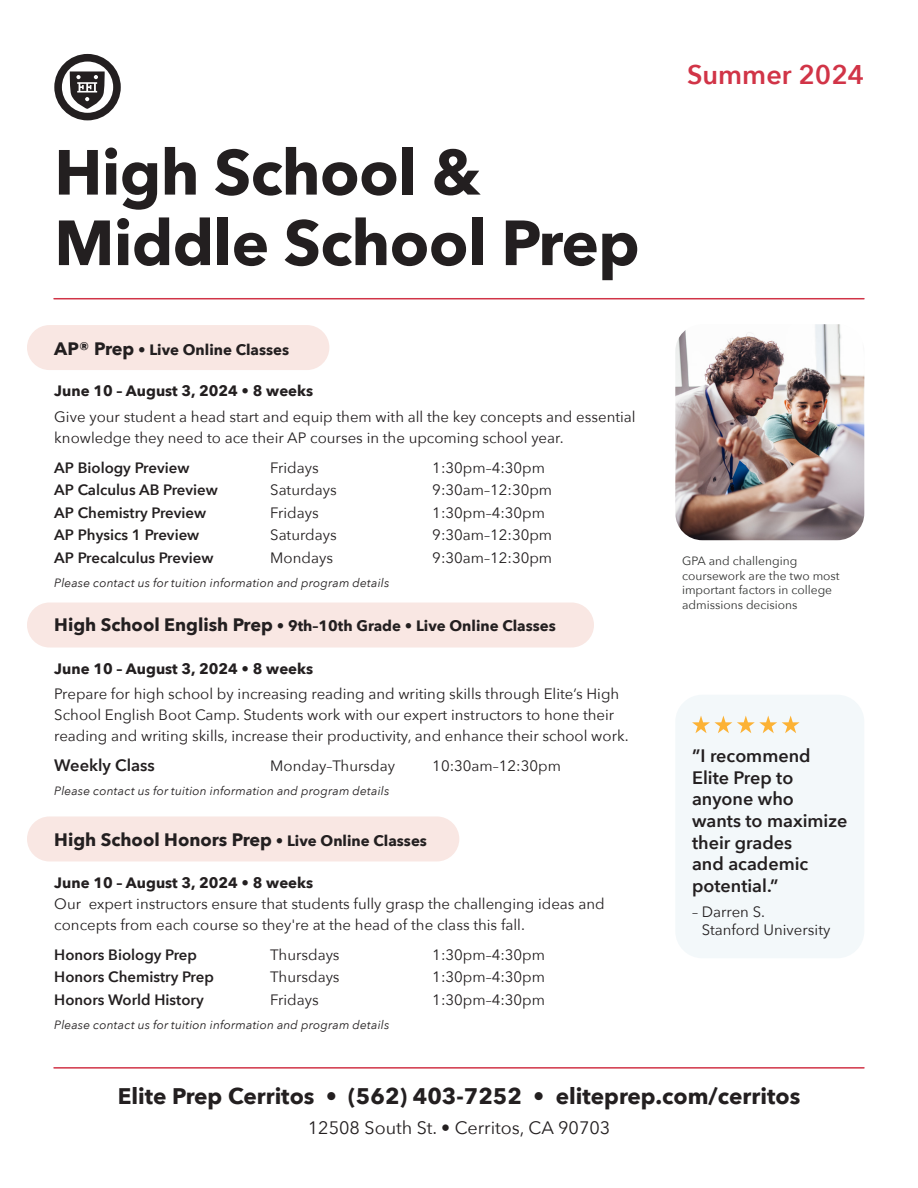
<style>
.page{position:relative;width:918px;height:1188px;background:#fff}
.page>*{position:absolute;margin:0;border:0;box-sizing:border-box;transform-origin:0 0}
.t1{font:700 63px/70.5px "Avenir Next";letter-spacing:-.01em;color:#231f20}
.t2{font:600 27px "Avenir Next";color:#d13447}
.Subtitle{font:700 22.5px "Avenir Next";color:#231f20}
.Subtitle-2{font:600 18px/21.6px "Avenir Next";color:#231f20}
.Subtitle-3{font:700 18px "Avenir Next";color:#231f20}
.Subtitle-4{font:18px "Avenir Next";color:#231f20}
.Subtitle-5{font:600 16.5px "Avenir Next";color:#231f20}
.Subtitle-6{font:15px/21px "Avenir Next";color:#231f20}
.Subtitle-7{font:700 15px "Avenir Next";color:#231f20}
.Subtitle-8{font:600 15px "Avenir Next";color:#231f20}
.t3{font:italic 12px "Avenir Next";letter-spacing:.015em;color:#231f20}
.Subtitle-9{font:12px/14.4px "Avenir Next";color:#323332}
.s1{font-size:18px}
.s2{font-size:15px}
</style>
<div class="page">
<svg style="left:54px;top:54px;width:67px;height:66px"></svg>
<div style="left:675px;top:695px;width:189px;height:263px;background:#f3f8fa;border-radius:27px"></div>
<img style="left:675px;top:324px;width:189px;height:216px">
<hr style="left:54px;top:1067px;width:810px;height:2px;background:#d13447">
<hr style="left:54px;top:298px;width:810px;height:1px;background:#d13447">
<div style="left:27px;top:603px;width:567px;height:45px;background:#f9e7e3;border-radius:22px"></div>
<div style="left:27px;top:325px;width:302px;height:45px;background:#f9e7e3;border-radius:22px"></div>
<div style="left:27px;top:816px;width:432px;height:45px;background:#f9e7e3;border-radius:22px"></div>
<svg style="left:692px;top:716px;width:108px;height:17px"></svg>
<p class="t1" style="left:54px;top:136px;width:587px">High School &amp;<br>Middle School Prep</p>
<p class="Subtitle-7" style="left:54px;top:337px;width:236px"><span class="s1">AP® Prep</span> • Live Online Classes</p>
<p class="Subtitle-7" style="left:54px;top:378px;width:260px">June 10 – August 3, 2024 • 8 weeks</p>
<p class="Subtitle-6" style="left:54px;top:406px;width:583px">Give your student a head start and equip them with all the key concepts and essential knowledge they need to ace their AP courses in the upcoming school year.</p>
<p class="Subtitle-8" style="left:54px;top:455px;width:137px">AP Biology Preview</p>
<p class="Subtitle-6" style="left:270px;top:457px;width:50px">Fridays</p>
<p class="Subtitle-6" style="left:432px;top:457px;width:114px">1:30pm–4:30pm</p>
<p class="Subtitle-8" style="left:54px;top:477px;width:165px">AP Calculus AB Preview</p>
<p class="Subtitle-6" style="left:270px;top:479px;width:68px">Saturdays</p>
<p class="Subtitle-6" style="left:432px;top:479px;width:121px">9:30am–12:30pm</p>
<p class="Subtitle-8" style="left:54px;top:500px;width:153px">AP Chemistry Preview</p>
<p class="Subtitle-6" style="left:270px;top:502px;width:50px">Fridays</p>
<p class="Subtitle-6" style="left:432px;top:502px;width:114px">1:30pm–4:30pm</p>
<p class="Subtitle-8" style="left:54px;top:522px;width:147px">AP Physics 1 Preview</p>
<p class="Subtitle-6" style="left:270px;top:524px;width:68px">Saturdays</p>
<p class="Subtitle-6" style="left:432px;top:524px;width:121px">9:30am–12:30pm</p>
<p class="Subtitle-8" style="left:54px;top:545px;width:161px">AP Precalculus Preview</p>
<p class="Subtitle-6" style="left:270px;top:547px;width:64px">Mondays</p>
<p class="Subtitle-6" style="left:432px;top:547px;width:121px">9:30am–12:30pm</p>
<p class="t3" style="left:54px;top:573px;width:337px">Please contact us for tuition information and program details</p>
<p class="Subtitle-7" style="left:54px;top:613px;width:503px"><span class="s1">High School English Prep</span> • 9th–10th Grade • Live Online Classes</p>
<p class="Subtitle-7" style="left:54px;top:656px;width:260px">June 10 – August 3, 2024 • 8 weeks</p>
<p class="Subtitle-6" style="left:54px;top:683px;width:576px">Prepare for high school by increasing reading and writing skills through Elite’s High<br>School English Boot Camp. Students work with our expert instructors to hone their reading and writing skills, increase their productivity, and enhance their school work.</p>
<p class="Subtitle-5" style="left:54px;top:751px;width:102px">Weekly Class</p>
<p class="Subtitle-6" style="left:270px;top:755px;width:126px">Monday–Thursday</p>
<p class="Subtitle-6" style="left:432px;top:755px;width:130px">10:30am–12:30pm</p>
<p class="t3" style="left:54px;top:781px;width:337px">Please contact us for tuition information and program details</p>
<p class="Subtitle-3" style="left:54px;top:825px;width:374px">High School Honors Prep <span class="s2">• Live Online Classes</span></p>
<p class="Subtitle-7" style="left:54px;top:870px;width:260px">June 10 – August 3, 2024 • 8 weeks</p>
<p class="Subtitle-6" style="left:54px;top:892px;width:552px">Our expert instructors ensure that students fully grasp the challenging ideas and concepts from each course so they're at the head of the class this fall.</p>
<p class="Subtitle-8" style="left:54px;top:942px;width:144px">Honors Biology Prep</p>
<p class="Subtitle-6" style="left:270px;top:943px;width:71px">Thursdays</p>
<p class="Subtitle-6" style="left:432px;top:943px;width:114px">1:30pm–4:30pm</p>
<p class="Subtitle-8" style="left:54px;top:964px;width:161px">Honors Chemistry Prep</p>
<p class="Subtitle-6" style="left:270px;top:966px;width:71px">Thursdays</p>
<p class="Subtitle-6" style="left:432px;top:966px;width:114px">1:30pm–4:30pm</p>
<p class="Subtitle-8" style="left:54px;top:987px;width:151px">Honors World History</p>
<p class="Subtitle-6" style="left:270px;top:988px;width:50px">Fridays</p>
<p class="Subtitle-6" style="left:432px;top:988px;width:114px">1:30pm–4:30pm</p>
<p class="t3" style="left:54px;top:1015px;width:337px">Please contact us for tuition information and program details</p>
<p class="t2" style="left:687px;top:51px;width:179px">Summer 2024</p>
<p class="Subtitle-9" style="left:682px;top:553px;width:159px">GPA and challenging coursework are the two most important factors in college admissions decisions</p>
<p class="Subtitle-2" style="left:692px;top:745px;width:157px">”I recommend<br>Elite Prep to anyone who<br>wants to maximize their grades<br>and academic potential.”</p>
<p class="Subtitle-6" style="left:692px;top:901px;width:75px">– Darren S.</p>
<p class="Subtitle-6" style="left:702px;top:919px;width:130px">Stanford University</p>
<p class="Subtitle" style="left:118px;top:1077px;width:684px">Elite Prep Cerritos • (562) 403-7252 • eliteprep.com/cerritos</p>
<p class="Subtitle-4" style="left:308px;top:1113px;width:304px">12508 South St. • Cerritos, CA 90703</p>
</div>
